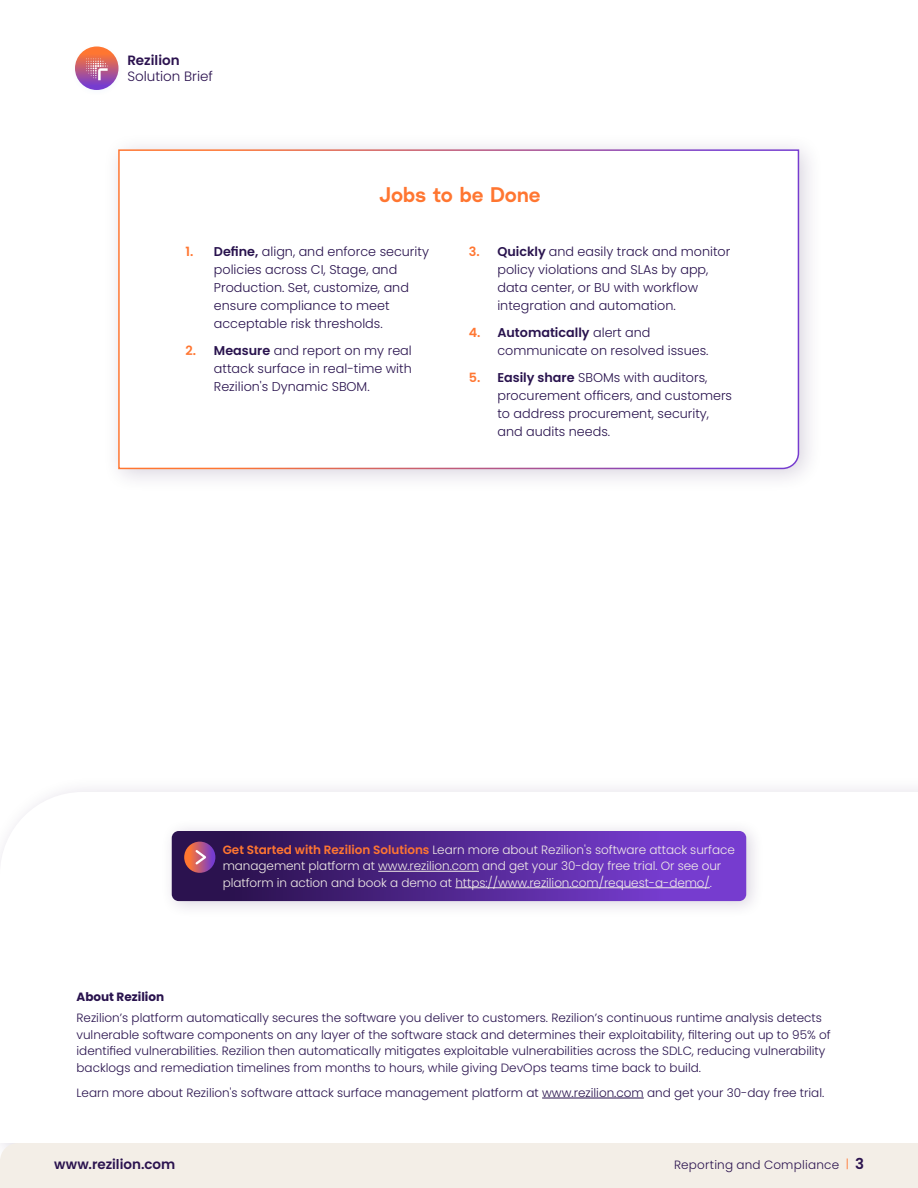
<style>
.page{position:relative;width:918px;height:1188px;background:#fff}
.page>*{position:absolute;margin:0;border:0;box-sizing:border-box;transform-origin:0 0}
.t1{font:600 21px "Radial";color:#ff7631}
.t2{font:600 13.5px "Poppins";color:#2b134f}
.t3{font:300 13.5px "Poppins";color:#2b124f}
.t4{font:600 13.5px "Poppins";color:#2b124f}
.t5{font:300 12.75px/18px "Poppins";color:#29134e}
.t6{font:300 12px/16.5px "Poppins";color:#29134e}
.t7{font:300 12px/16.5px "Poppins";letter-spacing:-.005em;color:#f2ede8}
.t8{font:300 12px "Poppins";letter-spacing:.015em;color:#2b134f}
.t9{font:700 12px "Poppins";color:#29134e}
.s1{font-weight:600;color:#ff7631}
.s2{font-weight:600}
.s3{color:#ff7631}
.s4{font-weight:600;font-size:15px}
</style>
<div class="page">
<svg style="left:75px;top:46px;width:43px;height:44px"></svg>
<svg style="left:86px;top:58px;width:22px;height:22px"></svg>
<div style="left:160px;top:818px;width:605px;height:101px;background:#2b124f;opacity:.18"></div>
<svg style="left:172px;top:831px;width:574px;height:70px;background:#562b92"></svg>
<hr style="left:542px;top:1098px;width:102px;height:1px;background:#29134e">
<div style="left:0;top:1143px;width:918px;height:45px;background:#f3eee7"></div>
<div style="left:103px;top:132px;width:721px;height:361px;background:#2b124f;opacity:.18"></div>
<svg style="left:117px;top:149px;width:683px;height:321px"></svg>
<p class="t4" style="left:127px;top:53px;width:54px">Rezilion</p>
<p class="t3" style="left:127px;top:69px;width:87px">Solution Brief</p>
<p class="t1" style="left:379px;top:180px;width:163px">Jobs to be Done</p>
<p class="t5" style="left:214px;top:243px;width:217px;text-indent:-29px"><span class="s1">1.</span> <span class="s2">Define,</span> align, and enforce security policies across CI, Stage, and<br>Production. Set, customize, and ensure compliance to meet acceptable risk thresholds.</p>
<p class="t5" style="left:214px;top:342px;width:199px;text-align:justify;text-indent:-29px"><span class="s1">2.</span> <span class="s2">Measure</span> and report on my real attack surface in real-time with Rezilion's Dynamic SBOM.</p>
<p class="t5" style="left:497px;top:243px;width:235px;text-indent:-28px"><span class="s1">3.</span> <span class="s2">Quickly</span> and easily track and monitor policy violations and SLAs by app, data center, or BU with workflow integration and automation.</p>
<p class="t5" style="left:497px;top:324px;width:213px;text-indent:-28px"><span class="s1">4.</span> <span class="s2">Automatically</span> alert and communicate on resolved issues.</p>
<p class="t5" style="left:497px;top:369px;width:236px;text-indent:-28px"><span class="s1">5.</span> <span class="s2">Easily share</span> SBOMs with auditors, procurement officers, and customers to address procurement, security, and audits needs.</p>
<p class="t7" style="left:223px;top:841px;width:514px"><span class="s1">Get Started with Rezilion Solutions</span> Learn more about Rezilion's software attack surface management platform at www.rezilion.com and get your 30-day free trial. Or see our platform in action and book a demo at https://www.rezilion.com/request-a-demo/.</p>
<p class="t9" style="left:76px;top:990px;width:89px">About Rezilion</p>
<p class="t6" style="left:76px;top:1010px;width:756px">Rezilion’s platform automatically secures the software you deliver to customers. Rezilion’s continuous runtime analysis detects vulnerable software components on any layer of the software stack and determines their exploitability, filtering out up to 95% of identified vulnerabilities. Rezilion then automatically mitigates exploitable vulnerabilities across the SDLC, reducing vulnerability backlogs and remediation timelines from months to hours, while giving DevOps teams time back to build.</p>
<p class="t6" style="left:76px;top:1085px;width:749px">Learn more about Rezilion's software attack surface management platform at www.rezilion.com and get your 30-day free trial.</p>
<p class="t2" style="left:54px;top:1157px;width:123px">www.rezilion.com</p>
<p class="t8" style="left:674px;top:1158px;width:191px">Reporting and Compliance <span class="s3">|</span> <span class="s4">3</span></p>
</div>
